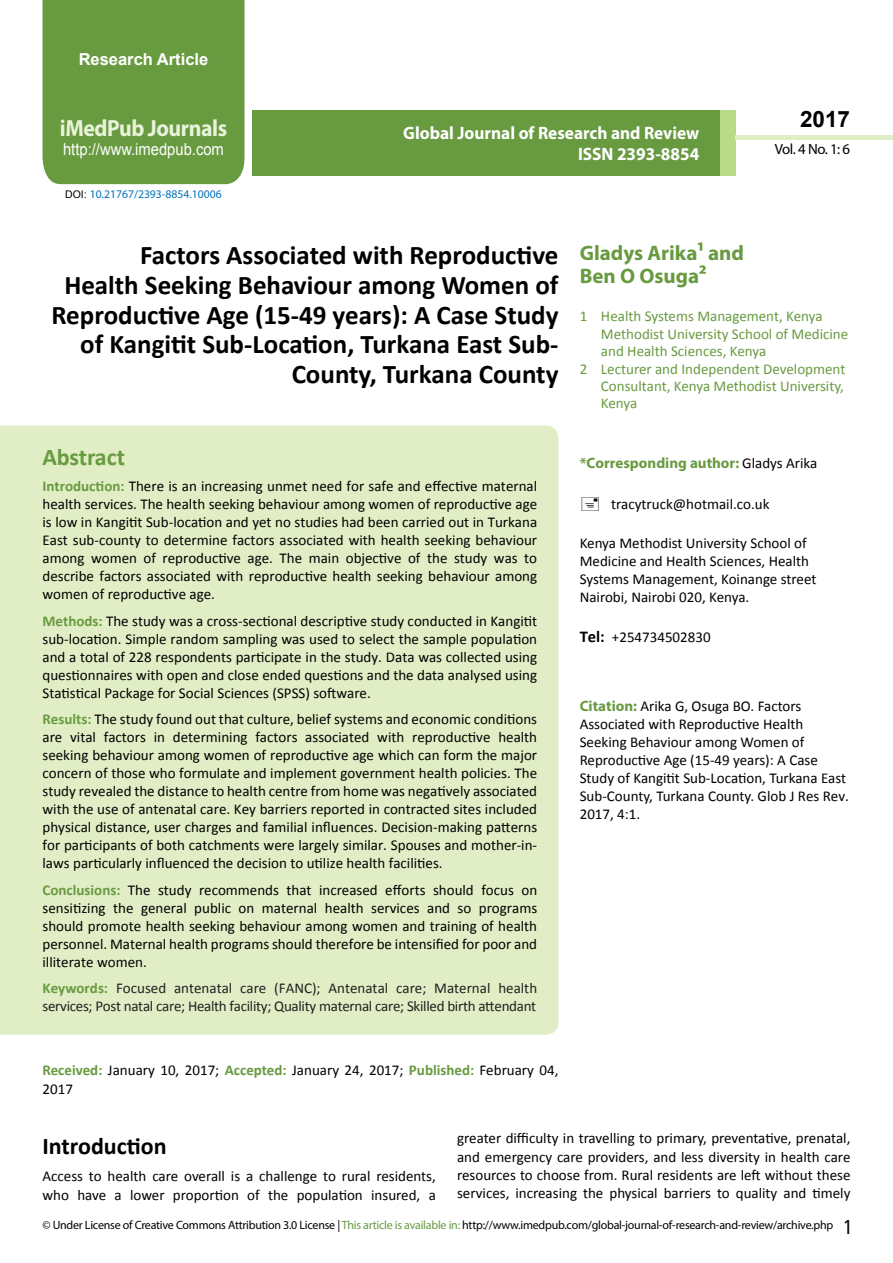
<style>
.page{position:relative;width:893px;height:1263px;background:#fff}
.page>*{position:absolute;margin:0;border:0;box-sizing:border-box;transform-origin:0 0}
.t1{font:700 27px/29.7px "Calibri";color:#000;text-align:right}
.t2{font:25.5px "Tunga";color:#000}
.t3{font:700 24px "Calibri";color:#000}
.t4{font:700 24px "Calibri";letter-spacing:-.005em;color:#689a40}
.t5{font:700 23.4px "Myriad Pro";letter-spacing:-.02em;color:#e9f3db;scale:.93 1}
.t6{font:700 22.5px "Arial";color:#000}
.t7{font:700 21px/23.1px "Myriad Pro";color:#689a40}
.t8{font:700 18px/21.6px "Myriad Pro";color:#fff;text-align:right;scale:.96 1}
.t9{font:16.5px "Arial";color:#fff;scale:.89 1}
.t10{font:700 16.5px "Arial";color:#fff}
.t11{font:15px/18px "Calibri";color:#000;text-align:justify}
.t12{font:15px "Calibri";color:#689a40}
.t13{font:15px/18px "Calibri";letter-spacing:-.02em;color:#211f1f}
.t14{font:700 15px "Myriad Pro";color:#689a40}
.t15{font:14.85px "Myriad Pro";color:#000}
.t16{font:12px "Myriad Pro";letter-spacing:-.02em;color:#000}
.t17{font:11.7px "Myriad Pro";color:#0072bc}
.s1{font-family:"Arial";font-size:10.5px;color:#000}
.s2{font-weight:700;color:#689a40}
.s3{font-family:"Calibri";font-weight:400;color:#000}
.s4{font-weight:700;font-size:16.5px}
.s5{font-family:"Myriad Pro";font-weight:700;color:#689a40}
.s6{color:#689a40}
</style>
<div class="page">
<div style="left:43px;top:0;width:201px;height:184px;background:#689a40"></div>
<div style="left:60px;top:118px;width:167px;height:18px;background:#689a40"></div>
<div style="left:63px;top:143px;width:161px;height:12px;background:#689a40"></div>
<div style="left:252px;top:110px;width:469px;height:66px;background:#689a40"></div>
<div style="left:720px;top:110px;width:16px;height:66px;background:#b9da89"></div>
<div style="left:736px;top:135px;width:157px;height:5px;background:#e1eec5"></div>
<div style="left:0;top:425px;width:558px;height:610px;background:#e1eec5"></div>
<p class="t10" style="left:79px;top:48px;width:131px">Research Article</p>
<h3 class="t5" style="left:60px;top:113px;width:181px">iMedPub Journals</h3>
<p class="t9" style="left:63px;top:138px;width:182px">http://www.imedpub.com</p>
<p class="t17" style="left:65px;top:187px;width:158px"><span class="s1">DOI:</span> 10.21767/2393-8854.10006</p>
<p class="t8" style="left:403px;top:121px;width:310px">Global Journal of Research and Review<br>ISSN 2393-8854</p>
<h3 class="t6" style="left:800px;top:104px;width:52px">2017</h3>
<p class="t15" style="left:775px;top:140px;width:77px">Vol. 4 No. 1: 6</p>
<h1 class="t1" style="left:52px;top:240px;width:508px">Factors Associated with Reproductive<br>Health Seeking Behaviour among Women of Reproductive Age (15-49 years): A Case Study of Kangitit Sub-Location, Turkana East Sub-County, Turkana County</h1>
<h3 class="t4" style="left:43px;top:441px;width:84px">Abstract</h3>
<p class="t11" style="left:43px;top:477px;width:496px"><span class="s2">Introduction:</span> There is an increasing unmet need for safe and effective maternal health services. The health seeking behaviour among women of reproductive age is low in Kangitit Sub-location and yet no studies had been carried out in Turkana East sub-county to determine factors associated with health seeking behaviour among women of reproductive age. The main objective of the study was to describe factors associated with reproductive health seeking behaviour among women of reproductive age.</p>
<p class="t11" style="left:43px;top:612px;width:496px"><span class="s2">Methods:</span> The study was a cross-sectional descriptive study conducted in Kangitit sub-location. Simple random sampling was used to select the sample population and a total of 228 respondents participate in the study. Data was collected using questionnaires with open and close ended questions and the data analysed using Statistical Package for Social Sciences (SPSS) software.</p>
<p class="t11" style="left:43px;top:710px;width:496px"><span class="s2">Results:</span> The study found out that culture, belief systems and economic conditions are vital factors in determining factors associated with reproductive health seeking behaviour among women of reproductive age which can form the major concern of those who formulate and implement government health policies. The study revealed the distance to health centre from home was negatively associated with the use of antenatal care. Key barriers reported in contracted sites included physical distance, user charges and familial influences. Decision-making patterns for participants of both catchments were largely similar. Spouses and mother-in&shy;laws particularly influenced the decision to utilize health facilities.</p>
<p class="t11" style="left:43px;top:881px;width:496px"><span class="s2">Conclusions:</span> The study recommends that increased efforts should focus on sensitizing the general public on maternal health services and so programs should promote health seeking behaviour among women and training of health personnel. Maternal health programs should therefore be intensified for poor and illiterate women.</p>
<p class="t13" style="left:43px;top:979px;width:496px"><span class="s2">Keywords:</span> Focused antenatal care (FANC); Antenatal care; Maternal health services; Post natal care; Health facility; Quality maternal care; Skilled birth attendant</p>
<p class="t11" style="left:43px;top:1060px;width:517px;line-height:18.8px"><span class="s2">Received:</span> January 10, 2017; <span class="s2">Accepted:</span> January 24, 2017; <span class="s2">Published:</span> February 04,<br>2017</p>
<h3 class="t7" style="left:580px;top:240px;width:166px">Gladys Arika¹ and<br>Ben O Osuga²</h3>
<p class="t12" style="left:580px;top:307px;width:244px">1 Health Systems Management, Kenya</p>
<p class="t12" style="left:601px;top:324px;width:249px">Methodist University School of Medicine</p>
<p class="t12" style="left:601px;top:342px;width:167px">and Health Sciences, Kenya</p>
<p class="t12" style="left:580px;top:359px;width:267px">2 Lecturer and Independent Development</p>
<p class="t12" style="left:601px;top:377px;width:244px">Consultant, Kenya Methodist University,</p>
<p class="t12" style="left:601px;top:394px;width:38px">Kenya</p>
<p class="t14" style="left:580px;top:454px;width:239px">*Corresponding author: <span class="s3">Gladys Arika</span></p>
<p class="t11" style="left:611px;top:495px;width:160px">tracytruck@hotmail.co.uk</p>
<p class="t11" style="left:580px;top:534px;width:238px;text-align:left">Kenya Methodist University School of Medicine and Health Sciences, Health Systems Management, Koinange street Nairobi, Nairobi 020, Kenya.</p>
<p class="t11" style="left:580px;top:628px;width:132px"><span class="s4">Tel:</span> +254734502830</p>
<p class="t11" style="left:580px;top:697px;width:271px;text-align:left"><span class="s5">Citation:</span> Arika G, Osuga BO. Factors Associated with Reproductive Health Seeking Behaviour among Women of Reproductive Age (15-49 years): A Case Study of Kangitit Sub-Location, Turkana East Sub-County, Turkana County. Glob J Res Rev.<br>2017, 4:1.</p>
<h3 class="t3" style="left:43px;top:1131px;width:126px">Introduction</h3>
<p class="t11" style="left:43px;top:1167px;width:395px;line-height:18.5px">Access to health care overall is a challenge to rural residents, who have a lower proportion of the population insured, a</p>
<p class="t11" style="left:457px;top:1129px;width:395px;line-height:18.5px">greater difficulty in travelling to primary, preventative, prenatal, and emergency care providers, and less diversity in health care resources to choose from. Rural residents are left without these services, increasing the physical barriers to quality and timely</p>
<p class="t16" style="left:43px;top:1218px;width:792px">© Under License of Creative Commons Attribution 3.0 License | <span class="s6">This article is available in:</span> http://www.imedpub.com/global-journal-of-research-and-review/archive.php</p>
<h2 class="t2" style="left:844px;top:1210px;width:9px">1</h2>
</div>
